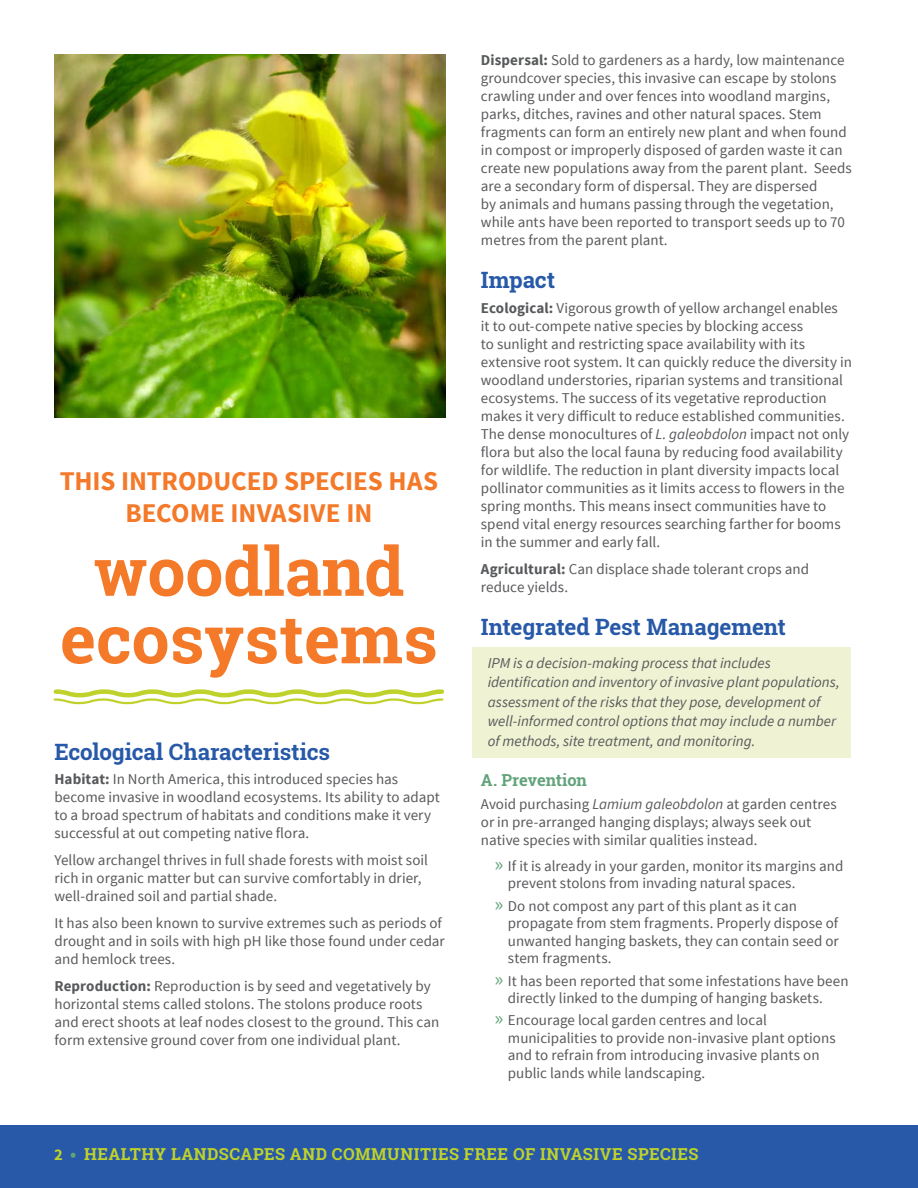
<style>
.page{position:relative;width:918px;height:1188px;background:#fff}
.page>*{position:absolute;margin:0;border:0;box-sizing:border-box;transform-origin:0 0}
.t1{font:700 67.5px/67.5px "Roboto Slab";color:#f47929;text-align:center}
.t2{font:700 27px/31.5px "Source Sans Pro";letter-spacing:-.005em;color:#f47929;text-align:center}
.t3{font:700 22.5px "Roboto Slab";letter-spacing:-.01em;color:#2759a8}
.t4{font:700 16.5px "Roboto Slab";letter-spacing:.035em;color:#bfd22b}
.t5{font:700 16.5px "Roboto Slab";color:#63a37b}
.t6{font:15px/18px "Source Sans Pro";color:#58595b}
.t7{font:italic 15px/19.5px "Source Sans Pro";color:#58595b}
.s1{font-weight:700}
.s2{font-style:italic}
.s3{font-size:21px;color:#63a37b}
.s4{font-family:"Source Sans Pro"}
.s5{font-family:"Source Sans Pro";font-size:18px;color:#63a37b}
</style>
<div class="page">
<div style="left:0;top:1126px;width:918px;height:62px;background:#2759a8"></div>
<div style="left:473px;top:648px;width:378px;height:110px;background:#eff3d3"></div>
<svg style="left:53px;top:689px;width:391px;height:16px"></svg>
<img style="left:54px;top:54px;width:391px;height:363px">
<h2 class="t2" style="left:60px;top:466px;width:380px">TH IS INTRODUCED SPECIES HAS<br>BECOME INVASIVE IN</h2>
<h1 class="t1" style="left:60px;top:537px;width:379px">woodland ecosystems</h1>
<h3 class="t3" style="left:54px;top:736px;width:277px">Ecological Characteristics</h3>
<p class="t6" style="left:54px;top:771px;width:387px"><span class="s1">HABITAT:</span> In North America, this introduced species has become invasive in woodland ecosystems. Its ability to adapt to a broad spectrum of habitats and conditions make it very successful at out competing native flora.</p>
<p class="t6" style="left:54px;top:852px;width:375px">Yellow archangel thrives in full shade forests with moist soil rich in organic matter but can survive comfortably in drier, well-drained soil and partial shade.</p>
<p class="t6" style="left:54px;top:915px;width:392px">It has also been known to survive extremes such as periods of drought and in soils with high pH like those found under cedar and hemlock trees.</p>
<p class="t6" style="left:54px;top:978px;width:386px"><span class="s1">REPRODUCTION:</span> Reproduction is by seed and vegetatively by horizontal stems called stolons. The stolons produce roots and erect shoots at leaf nodes closest to the ground. This can form extensive ground cover from one individual plant.</p>
<p class="t6" style="left:481px;top:52px;width:372px"><span class="s1">DISPERSAL:</span> Sold to gardeners as a hardy, low maintenance groundcover species, this invasive can escape by stolons crawling under and over fences into woodland margins, parks, ditches, ravines and other natural spaces. Stem fragments can form an entirely new plant and when found in compost or improperly disposed of garden waste it can create new populations away from the parent plant. Seeds are a secondary form of dispersal. They are dispersed<br>by animals and humans passing through the vegetation, while ants have been reported to transport seeds up to 70 metres from the parent plant.</p>
<h3 class="t3" style="left:481px;top:264px;width:76px">Impact</h3>
<p class="t6" style="left:481px;top:299px;width:373px"><span class="s1">ECOLOGICAL:</span> Vigorous growth of yellow archangel enables<br>it to out-compete native species by blocking access<br>to sunlight and restricting space availability with its extensive root system. It can quickly reduce the diversity in woodland understories, riparian systems and transitional ecosystems. The success of its vegetative reproduction makes it very difficult to reduce established communities.<br>The dense monocultures of <span class="s2">L. galeobdolon</span> impact not only flora but also the local fauna by reducing food availability for wildlife. The reduction in plant diversity impacts local pollinator communities as it limits access to flowers in the spring months. This means insect communities have to spend vital energy resources searching farther for booms in the summer and early fall.</p>
<p class="t6" style="left:481px;top:560px;width:330px"><span class="s1">AGRICULTURAL:</span> Can displace shade tolerant crops and reduce yields.</p>
<h3 class="t3" style="left:481px;top:611px;width:307px">Integrated Pest Management</h3>
<p class="t7" style="left:488px;top:653px;width:354px">IPM is a decision-making process that includes identification and inventory of invasive plant populations, assessment of the risks that they pose, development of well-informed control options that may include a number of methods, site treatment, and monitoring.</p>
<p class="t5" style="left:481px;top:768px;width:108px">A. Prevention</p>
<p class="t6" style="left:481px;top:795px;width:357px">Avoid purchasing <span class="s2">Lamium galeobdolon</span> at garden centres or in pre-arranged hanging displays; always seek out native species with similar qualities instead.</p>
<p class="t6" style="left:508px;top:858px;width:337px;line-height:17.2px;text-indent:-14px"><span class="s3">»</span> If it is already in your garden, monitor its margins and prevent stolons from invading natural spaces.</p>
<p class="t6" style="left:508px;top:898px;width:332px;line-height:17.2px;text-indent:-14px"><span class="s3">»</span> Do not compost any part of this plant as it can propagate from stem fragments. Properly dispose of unwanted hanging baskets, they can contain seed or stem fragments.</p>
<p class="t6" style="left:508px;top:972px;width:342px;line-height:17.2px;text-indent:-14px"><span class="s3">»</span> It has been reported that some infestations have been directly linked to the dumping of hanging baskets.</p>
<p class="t6" style="left:508px;top:1012px;width:329px;line-height:17.5px;text-indent:-14px"><span class="s3">»</span> Encourage local garden centres and local municipalities to provide non-invasive plant options and to refrain from introducing invasive plants on public lands while landscaping.</p>
<p class="t4" style="left:54px;top:1143px;width:177px"><span class="s4">2</span> <span class="s5">•</span> HEALTHY LANDSCA</p>
<p class="t4" style="left:253px;top:1143px;width:189px">PES AND COMMUNITIES</p>
<p class="t4" style="left:464px;top:1143px;width:88px">FREE OF INVASIVE</p>
<p class="t4" style="left:628px;top:1143px;width:33px">SPECIES</p>
</div>
